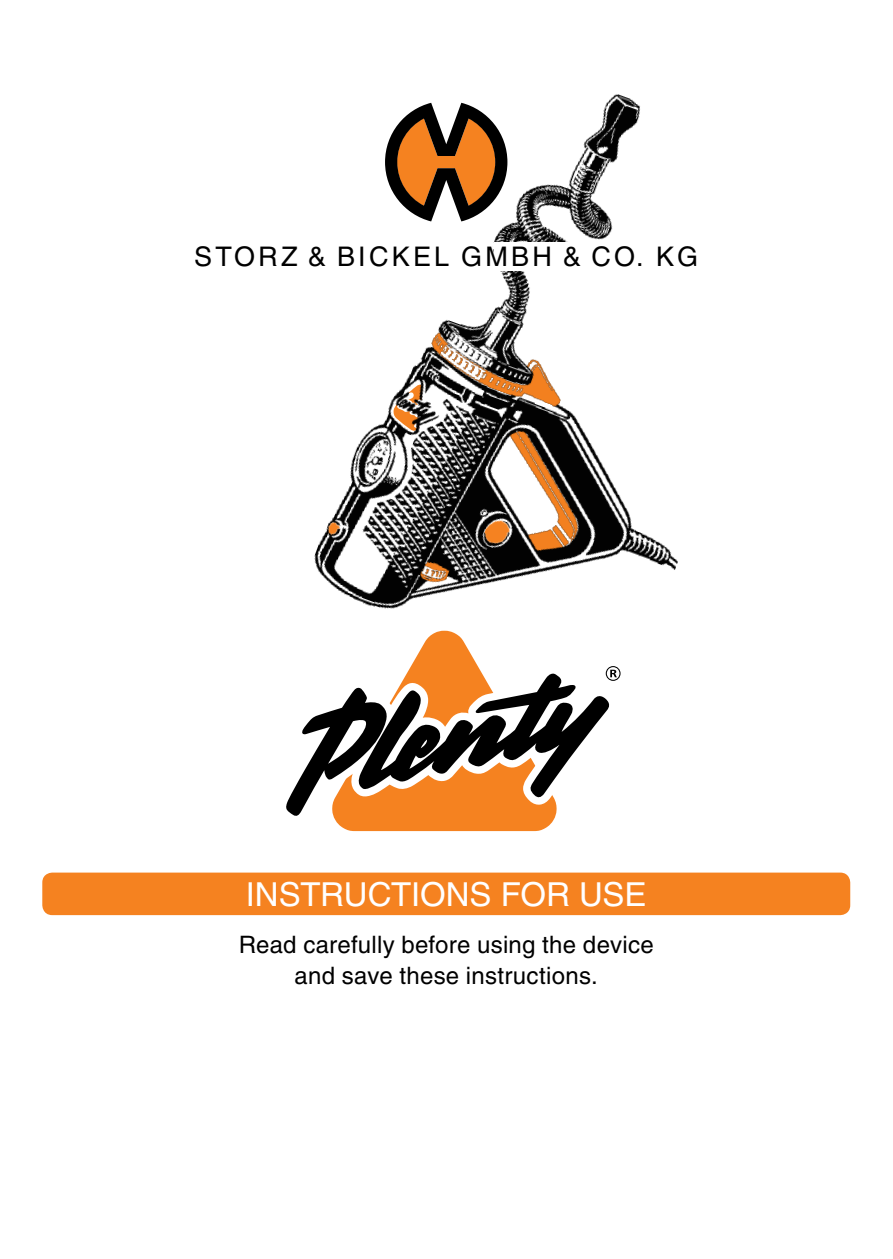
<style>
.page{position:relative;width:893px;height:1259px;background:#fff}
.page>*{position:absolute;margin:0;border:0;box-sizing:border-box;transform-origin:0 0}
.t1{font:33px "Helvetica";letter-spacing:-.005em;color:#fff}
.t2{font:27px "Helvetica";letter-spacing:.12em;color:#000}
.t3{font:24px/31.5px "Helvetica";letter-spacing:.015em;color:#000;text-align:center}
</style>
<div class="page">
<div style="left:44px;top:874px;width:805px;height:39px;background:#f58220;border-radius:9px"></div>
<div style="left:42px;top:872px;width:808px;height:43px;border:3px solid #f58220;border-radius:9px"></div>
<div style="left:337px;top:823px;width:215px;height:8px;background:#f58220"></div>
<svg style="left:286px;top:708px;width:323px;height:115px"></svg>
<img style="left:314px;top:94px;width:364px;height:614px">
<div style="left:494px;top:242px;width:40px;height:29px;background:#fff"></div>
<div style="left:532px;top:242px;width:55px;height:38px;background:#fff"></div>
<div style="left:493px;top:243px;width:14px;height:5px;background:#fff"></div>
<svg style="left:385px;top:103px;width:122px;height:118px"></svg>
<p class="t2" style="left:194px;top:241px;width:506px">STORZ &amp; BICKEL GMBH &amp; CO. KG</p>
<h1 class="t1" style="left:246px;top:875px;width:402px">INSTRUCTIONS FOR USE</h1>
<p class="t3" style="left:239px;top:928px;width:417px">Read carefully before using the device and save these instructions.</p>
</div>
